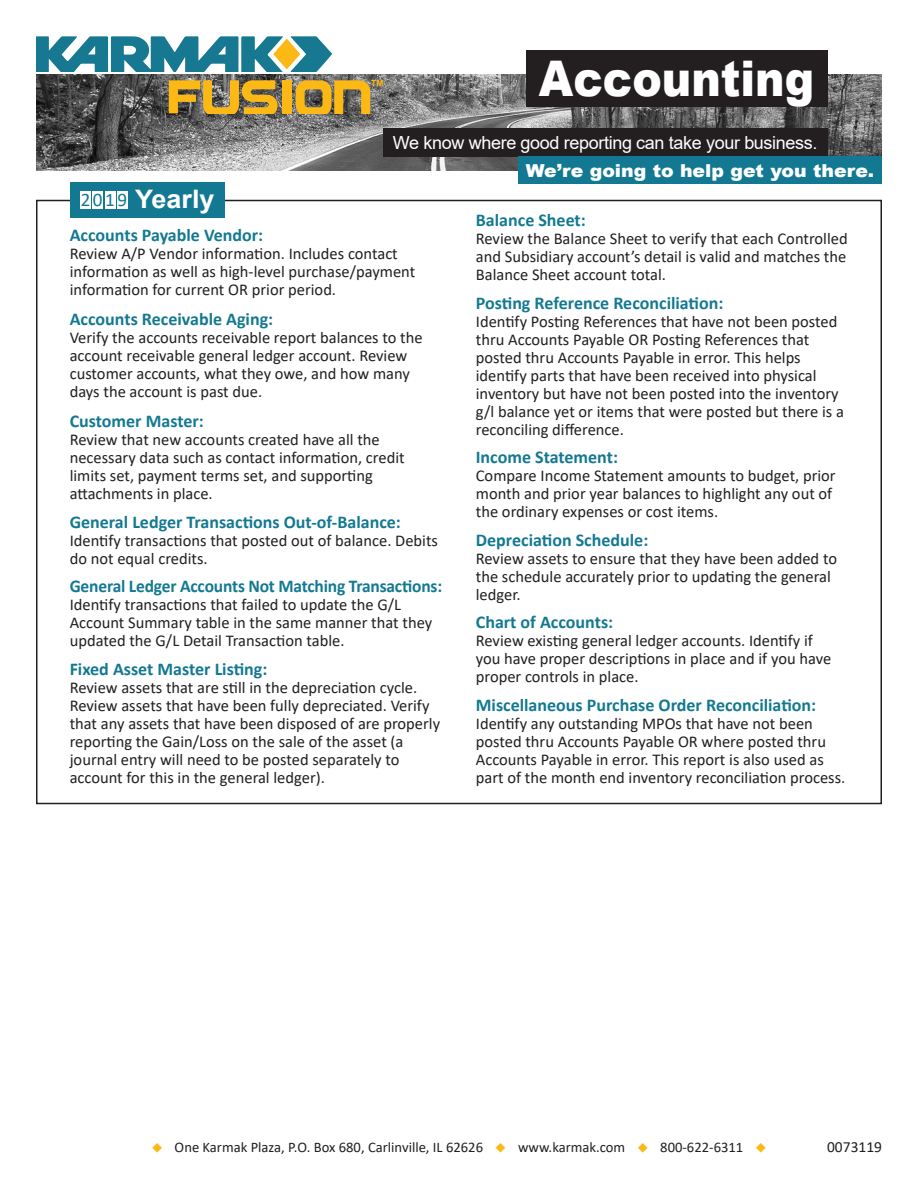
<style>
.page{position:relative;width:918px;height:1188px;background:#fff}
.page>*{position:absolute;margin:0;border:0;box-sizing:border-box;transform-origin:0 0}
.t1{font:900 49.2px "Arial";color:#fff;scale:.9 1}
.t2{font:700 25.5px "Arial";color:#fff;scale:1.06 1}
.t3{font:19.2px "Calibri";color:#167891}
.t4{font:700 18px "Calibri";color:#137992}
.t5{font:18px "Arial";letter-spacing:-.02em;color:#fff}
.t6{font:900 17.85px "Arial";color:#fff;scale:1.06 1}
.t7{font:16.5px/18px "Calibri";color:#231f20}
.t8{font:15.45px "Calibri";color:#231f20}
.t9{font:14.55px "Calibri";color:#231f20}
.t10{font:700 8.4px "Arial";color:#fcb814}
.s1{color:#fcb814}
</style>
<div class="page">
<img style="left:36px;top:75px;width:846px;height:95px">
<div style="left:526px;top:50px;width:302px;height:57px;background:#231f20"></div>
<div style="left:383px;top:128px;width:445px;height:29px;background:#231f20"></div>
<div style="left:518px;top:157px;width:364px;height:27px;background:#137992"></div>
<svg style="left:169px;top:80px;width:109px;height:33px;background:#b99233"></svg>
<div style="left:282px;top:80px;width:9px;height:33px;background:#fcb814"></div>
<svg style="left:296px;top:80px;width:74px;height:33px;background:#bf952f"></svg>
<svg style="left:36px;top:36px;width:296px;height:36px"></svg>
<div style="left:70px;top:182px;width:155px;height:35px;background:#137992"></div>
<div style="left:80px;top:191px;width:11px;height:17px;background:#fff"></div>
<div style="left:92px;top:191px;width:11px;height:17px;background:#fff"></div>
<div style="left:105px;top:191px;width:10px;height:17px;background:#fff"></div>
<div style="left:117px;top:191px;width:11px;height:17px;background:#fff"></div>
<p class="t10" style="left:371px;top:78px;width:14px">TM</p>
<p class="t1" style="left:539px;top:43px;width:307px">Accounting</p>
<p class="t5" style="left:393px;top:130px;width:426px">We know where good reporting can take your business.</p>
<p class="t6" style="left:526px;top:158px;width:330px">We’re going to help get you there.</p>
<p class="t3" style="left:81px;top:186px;width:48px">2019</p>
<p class="t2" style="left:135px;top:181px;width:77px">Yearly</p>
<p class="t4" style="left:70px;top:223px;width:195px">Accounts Payable Vendor:</p>
<p class="t7" style="left:70px;top:244px;width:347px">Review A/P Vendor information. Includes contact information as well as high-level purchase/payment information for current OR prior period.</p>
<p class="t4" style="left:70px;top:307px;width:205px">Accounts Receivable Aging:</p>
<p class="t7" style="left:70px;top:328px;width:354px">Verify the accounts receivable report balances to the account receivable general ledger account. Review customer accounts, what they owe, and how many days the account is past due.</p>
<p class="t4" style="left:70px;top:409px;width:136px">Customer Master:</p>
<p class="t7" style="left:70px;top:430px;width:336px">Review that new accounts created have all the necessary data such as contact information, credit limits set, payment terms set, and supporting attachments in place.</p>
<p class="t4" style="left:70px;top:509px;width:333px">General Ledger Transactions Out-of-Balance:</p>
<p class="t7" style="left:70px;top:531px;width:370px">Identify transactions that posted out of balance. Debits do not equal credits.</p>
<p class="t4" style="left:70px;top:574px;width:374px">General Ledger Accounts Not Matching Transactions:</p>
<p class="t7" style="left:70px;top:595px;width:364px">Identify transactions that failed to update the G/L<br>Account Summary table in the same manner that they updated the G/L Detail Transaction table.</p>
<p class="t4" style="left:70px;top:656px;width:199px">Fixed Asset Master Listing:</p>
<p class="t7" style="left:70px;top:678px;width:372px">Review assets that are still in the depreciation cycle.<br>Review assets that have been fully depreciated. Verify that any assets that have been disposed of are properly reporting the Gain/Loss on the sale of the asset (a journal entry will need to be posted separately to account for this in the general ledger).</p>
<p class="t4" style="left:476px;top:208px;width:111px">Balance Sheet:</p>
<p class="t7" style="left:476px;top:229px;width:373px;text-align:justify">Review the Balance Sheet to verify that each Controlled and Subsidiary account’s detail is valid and matches the Balance Sheet account total.</p>
<p class="t4" style="left:476px;top:290px;width:249px">Posting Reference Reconciliation:</p>
<p class="t7" style="left:476px;top:312px;width:370px">Identify Posting References that have not been posted thru Accounts Payable OR Posting References that posted thru Accounts Payable in error. This helps identify parts that have been received into physical inventory but have not been posted into the inventory g/l balance yet or items that were posted but there is a reconciling difference.</p>
<p class="t4" style="left:476px;top:445px;width:144px">Income Statement:</p>
<p class="t7" style="left:476px;top:466px;width:361px">Compare Income Statement amounts to budget, prior month and prior year balances to highlight any out of the ordinary expenses or cost items.</p>
<p class="t4" style="left:476px;top:527px;width:174px">Depreciation Schedule:</p>
<p class="t7" style="left:476px;top:549px;width:363px">Review assets to ensure that they have been added to the schedule accurately prior to updating the general ledger.</p>
<p class="t4" style="left:476px;top:610px;width:139px">Chart of Accounts:</p>
<p class="t7" style="left:476px;top:631px;width:357px">Review existing general ledger accounts. Identify if you have proper descriptions in place and if you have proper controls in place.</p>
<p class="t4" style="left:476px;top:692px;width:342px">Miscellaneous Purchase Order Reconciliation:</p>
<p class="t7" style="left:476px;top:714px;width:371px">Identify any outstanding MPOs that have not been posted thru Accounts Payable OR where posted thru Accounts Payable in error. This report is also used as part of the month end inventory reconciliation process.</p>
<p class="t9" style="left:151px;top:1137px;width:617px"><span class="s1">◆</span> One Karmak Plaza, P.O. Box 680, Carlinville, IL 62626 <span class="s1">◆</span> www.karmak.com <span class="s1">◆</span> 800-622-6311 <span class="s1">◆</span></p>
<p class="t8" style="left:827px;top:1136px;width:56px">0073119</p>
</div>
